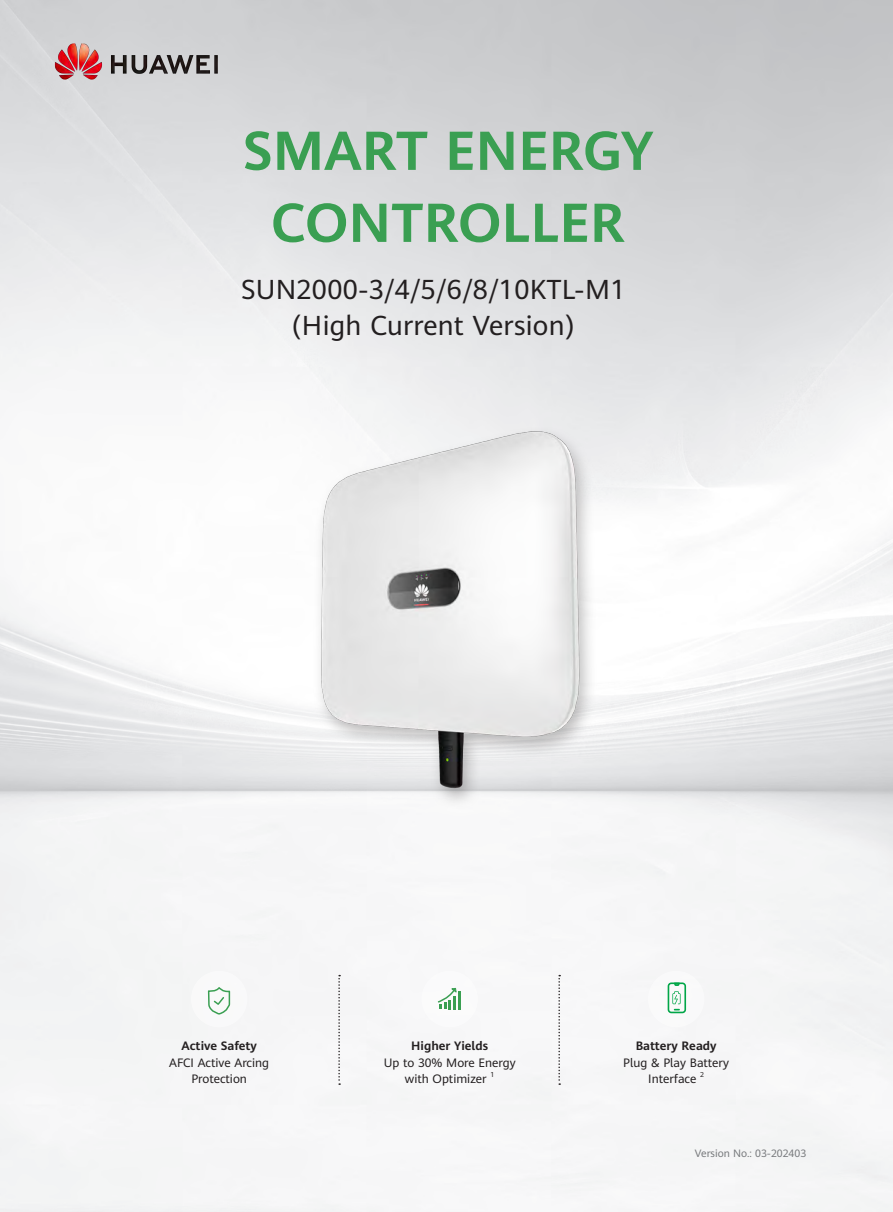
<style>
.page{position:relative;width:893px;height:1212px;background:#fff}
.page>*{position:absolute;margin:0;border:0;box-sizing:border-box;transform-origin:0 0}
.t1{font:700 54px "Huawei Sans";color:#3a9f52}
.行业人物内文{font:27px/36px "Huawei Sans";letter-spacing:.01em;color:#231f20;text-align:center}
.t2{font:12px/16.5px "Huawei Sans";color:#231f20}
.t3{font:700 12px "Huawei Sans";color:#231f20}
.t4{font:10.5px "Huawei Sans";color:#787a7d}
.t5{font:7.05px "Huawei Sans";color:#231f20}
</style>
<div class="page">
<img style="left:0;top:0;width:893px;height:1212px">
<div style="left:191px;top:971px;width:56px;height:56px;background:#fff;border-radius:50%"></div>
<div style="left:421px;top:971px;width:57px;height:56px;background:#fff;border-radius:50%"></div>
<div style="left:648px;top:971px;width:56px;height:56px;background:#fff;border-radius:50%"></div>
<svg style="left:668px;top:982px;width:18px;height:31px"></svg>
<img style="left:234px;top:393px;width:408px;height:445px">
<svg style="left:207px;top:988px;width:24px;height:26px"></svg>
<svg style="left:338px;top:975px;width:2px;height:110px"></svg>
<svg style="left:558px;top:975px;width:2px;height:110px"></svg>
<svg style="left:437px;top:988px;width:23px;height:21px"></svg>
<img style="left:41px;top:41px;width:190px;height:42px">
<p class="t1" style="left:243px;top:113px;width:412px">SMART ENERGY</p>
<p class="t1" style="left:271px;top:185px;width:355px">CONTROLLER</p>
<p class="行业人物内文" style="left:241px;top:270px;width:386px">SUN2000-3/4/5/6/8/10KTL-M1 (High Current Version)</p>
<p class="t3" style="left:181px;top:1037px;width:77px">Active Safety</p>
<p class="t2" style="left:169px;top:1053px;width:101px;text-align:center">AFCI Active Arcing<br>Protection</p>
<p class="t3" style="left:411px;top:1037px;width:78px">Higher Yields</p>
<p class="t2" style="left:405px;top:1053px;width:112px;text-indent:-21px">Up to 30% More Energy with Optimizer</p>
<p class="t5" style="left:490px;top:1070px;width:5px">1</p>
<p class="t3" style="left:636px;top:1037px;width:82px">Battery Ready</p>
<p class="t2" style="left:648px;top:1053px;width:82px;text-indent:-25px">Plug &amp; Play Battery<br>Interface</p>
<p class="t5" style="left:700px;top:1070px;width:5px">2</p>
<p class="t4" style="left:695px;top:1146px;width:113px">Version No.: 03-202403</p>
</div>
